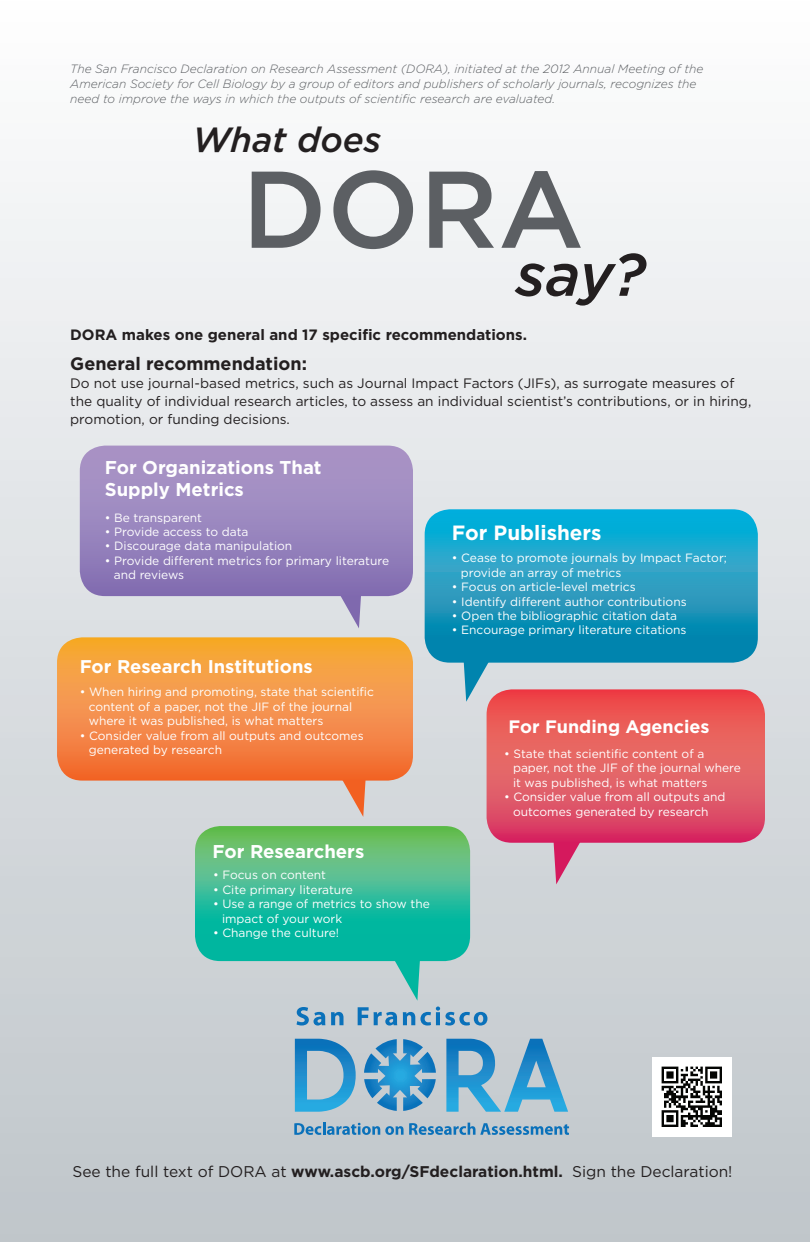
<style>
.page{position:relative;width:810px;height:1242px;background:#fff}
.page>*{position:absolute;margin:0;border:0;box-sizing:border-box;transform-origin:0 0}
.t1{font:500 108.8px "Gotham";color:#5c5f63}
.t2{font:italic 500 35px "Gotham";color:#231f20}
.t3{font:700 20.6px "Gotham";color:#fff}
.t4{font:700 18.5px/22.2px "Gotham";color:#fff}
.t5{font:700 18.4px "Gotham";color:#fff}
.t6{font:700 18px "Gotham";color:#231f20}
.t7{font:700 18px "Gotham";color:#fff}
.t8{font:15.5px "Gotham";color:#231f20}
.t9{font:700 15px "Gotham";color:#231f20}
.t10{font:13.7px/18px "Gotham";color:#231f20}
.t11{font:12px/14.4px "Gotham";color:#fff}
.t12{font:italic 300 12px/15px "Gotham";color:#5c5f63}
.s1{font-weight:700}
</style>
<div class="page">
<div style="left:0;top:0;width:810px;height:1242px;background:linear-gradient(to bottom,#fdfdfe,#bec5ca)"></div>
<svg style="left:463px;top:663px;width:32px;height:39px"></svg>
<svg style="left:330px;top:596px;width:32px;height:32px"></svg>
<svg style="left:553px;top:843px;width:32px;height:41px"></svg>
<svg style="left:334px;top:781px;width:32px;height:36px"></svg>
<svg style="left:297px;top:1007px;width:28px;height:19px"></svg>
<svg style="left:331px;top:1012px;width:13px;height:13px"></svg>
<svg style="left:358px;top:1007px;width:39px;height:19px"></svg>
<svg style="left:403px;top:1007px;width:84px;height:19px;background:#88afca"></svg>
<svg style="left:294px;top:1123px;width:275px;height:12px;background:#77a5c6"></svg>
<svg style="left:295px;top:1039px;width:61px;height:73px;background:#6cabcf"></svg>
<svg style="left:446px;top:1039px;width:122px;height:73px;background:#72aecf"></svg>
<svg style="left:364px;top:1039px;width:72px;height:72px;background:#63a4cb"></svg>
<svg style="left:425px;top:509px;width:333px;height:154px;background:#189cc2"></svg>
<svg style="left:80px;top:446px;width:333px;height:150px;background:#9985be"></svg>
<svg style="left:487px;top:689px;width:278px;height:154px;background:#e35761"></svg>
<svg style="left:57px;top:637px;width:356px;height:144px;background:#f39043"></svg>
<svg style="left:195px;top:826px;width:275px;height:175px;background:#57c09e"></svg>
<img style="left:652px;top:1057px;width:80px;height:80px">
<p class="t12" style="left:70px;top:61px;width:635px">The San Francisco Declaration on Research Assessment (DORA), initiated at the 2012 Annual Meeting of the<br>American Society for Cell Biology by a group of editors and publishers of scholarly journals, recognizes the need to improve the ways in which the outputs of scientific research are evaluated.</p>
<h2 class="t2" style="left:193px;top:117px;width:190px">What does</h2>
<h1 class="t1" style="left:242px;top:138px;width:405px">DORA<sub>say?</sub></h1>
<p class="t9" style="left:70px;top:325px;width:458px">DORA makes one general and 17 specific recommendations.</p>
<h3 class="t6" style="left:70px;top:351px;width:238px">General recommendation:</h3>
<p class="t10" style="left:70px;top:373px;width:683px">Do not use journal-based metrics, such as Journal Impact Factors (JIFs), as surrogate measures of the quality of individual research articles, to assess an individual scientist’s contributions, or in hiring, promotion, or funding decisions.</p>
<h3 class="t4" style="left:105px;top:456px;width:218px">For Organizations That<br>Supply Metrics</h3>
<p class="t11" style="left:105px;top:510px;width:99px">• Be transparent</p>
<p class="t11" style="left:105px;top:524px;width:145px">• Provide access to data</p>
<p class="t11" style="left:105px;top:539px;width:189px">• Discourage data manipulation</p>
<p class="t11" style="left:114px;top:553px;width:277px;text-indent:-9px">• Provide different metrics for primary literature and reviews</p>
<h3 class="t5" style="left:80px;top:654px;width:234px">For Research Institutions</h3>
<p class="t11" style="left:89px;top:685px;width:287px;text-indent:-9px">• When hiring and promoting, state that scientific content of a paper, not the JIF of the journal where it was published, is what matters</p>
<p class="t11" style="left:89px;top:728px;width:276px;text-indent:-9px">• Consider value from all outputs and outcomes generated by research</p>
<h3 class="t4" style="left:213px;top:840px;width:153px">For Researchers</h3>
<p class="t11" style="left:213px;top:868px;width:115px">• Focus on content</p>
<p class="t11" style="left:213px;top:882px;width:142px">• Cite primary literature</p>
<p class="t11" style="left:222px;top:897px;width:209px;text-indent:-9px">• Use a range of metrics to show the impact of your work</p>
<p class="t11" style="left:213px;top:925px;width:128px">• Change the culture!</p>
<h3 class="t3" style="left:452px;top:519px;width:151px">For Publishers</h3>
<p class="t11" style="left:461px;top:551px;width:268px;text-indent:-9px">• Cease to promote journals by Impact Factor; provide an array of metrics</p>
<p class="t11" style="left:452px;top:580px;width:185px">• Focus on article-level metrics</p>
<p class="t11" style="left:452px;top:594px;width:236px">• Identify different author contributions</p>
<p class="t11" style="left:452px;top:608px;width:227px">• Open the bibliographic citation data</p>
<p class="t11" style="left:452px;top:623px;width:236px">• Encourage primary literature citations</p>
<h3 class="t7" style="left:509px;top:715px;width:202px">For Funding Agencies</h3>
<p class="t11" style="left:513px;top:746px;width:229px;text-indent:-9px">• State that scientific content of a paper, not the JIF of the journal where it was published, is what matters</p>
<p class="t11" style="left:513px;top:789px;width:214px;text-indent:-9px">• Consider value from all outputs and outcomes generated by research</p>
<p class="t8" style="left:72px;top:1162px;width:662px">See the full text of DORA at <span class="s1">www.ascb.org/SFdeclaration.html.</span> Sign the Declaration!</p>
</div>
